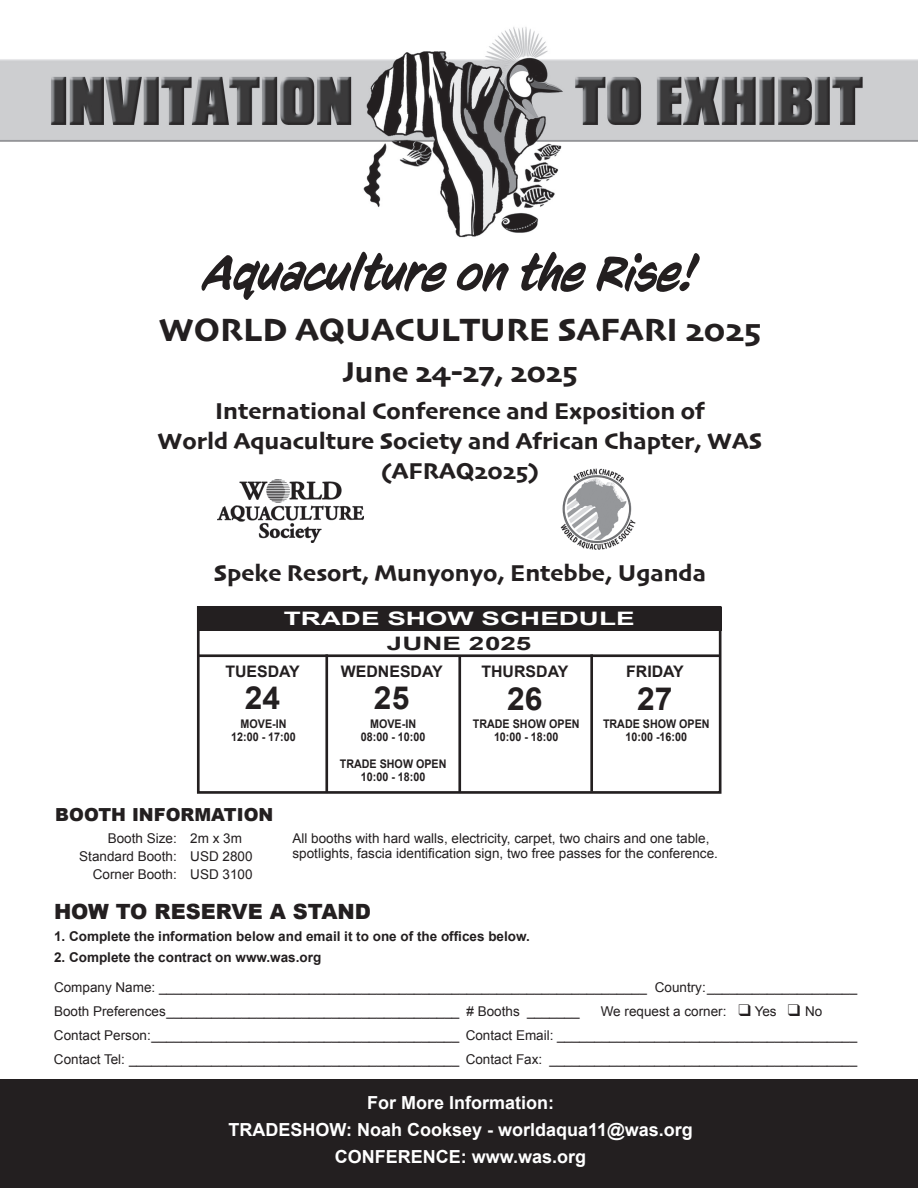
<style>
.page{position:relative;width:918px;height:1188px;background:#fff}
.page>*{position:absolute;margin:0;border:0;box-sizing:border-box;transform-origin:0 0}
.t1{font:33.75px "Skia";color:#231f20}
.t2{font:700 31.8px "Arial";color:#231f20}
.t3{font:30px "Skia";color:#231f20}
.t4{font:24px/30px "Skia";color:#231f20;text-align:center}
.t5{font:900 21px "Arial";color:#231f20}
.t6{font:700 18.6px "Arial";color:#fff;scale:1.5 1}
.t7{font:700 18.6px "Arial";color:#231f20;scale:1.5 1}
.t8{font:700 18px/27px "Arial";color:#fff;text-align:center}
.t9{font:900 18px "Arial";color:#231f20}
.t10{font:700 15.9px "Arial";color:#231f20}
.t11{font:13.5px/24px "Arial";color:#231f20}
.t12{font:700 13.5px "Arial";color:#231f20}
.t13{font:700 11.85px/13.2px "Arial";color:#231f20;text-align:center;scale:.9 1}
</style>
<div class="page">
<img style="left:0;top:27px;width:918px;height:516px">
<div style="left:197px;top:606px;width:525px;height:188px;border:3px solid #231f20"></div>
<div style="left:198px;top:607px;width:524px;height:24px;background:#231f20"></div>
<hr style="left:198px;top:654px;width:522px;height:3px;background:#231f20">
<hr style="left:325px;top:654px;width:3px;height:139px;background:#231f20">
<hr style="left:458px;top:656px;width:3px;height:137px;background:#231f20">
<hr style="left:590px;top:654px;width:3px;height:138px;background:#231f20">
<svg style="left:200px;top:248px;width:500px;height:54px"></svg>
<div style="left:0;top:1079px;width:918px;height:109px;background:#231f20"></div>
<img style="left:559px;top:467px;width:77px;height:83px">
<img style="left:218px;top:479px;width:145px;height:63px">
<h1 class="t1" style="left:159px;top:310px;width:604px">WORLD AQUACULTURE SAFARI 2025</h1>
<h3 class="t3" style="left:342px;top:354px;width:237px">June 24-27, 2025</h3>
<h3 class="t4" style="left:158px;top:397px;width:606px">International Conference and Exposition of<br>World Aquaculture Society and African Chapter, WAS (AFRAQ2025)</h3>
<h3 class="t4" style="left:214px;top:559px;width:494px">Speke Resort, Munyonyo, Entebbe, Uganda</h3>
<h3 class="t6" style="left:284px;top:608px;width:235px">TRADE SHOW SCHEDULE</h3>
<h3 class="t7" style="left:387px;top:633px;width:98px">JUNE 2025</h3>
<p class="t10" style="left:225px;top:662px;width:76px">TUESDAY</p>
<h2 class="t2" style="left:245px;top:680px;width:37px">24</h2>
<p class="t13" style="left:231px;top:717px;width:73px">MOVE-IN<br>12:00 - 17:00</p>
<h3 class="t9" style="left:55px;top:802px;width:220px">BOOTH INFORMATION</h3>
<p class="t10" style="left:341px;top:662px;width:103px">WEDNESDAY</p>
<h2 class="t2" style="left:374px;top:680px;width:37px">25</h2>
<p class="t13" style="left:361px;top:717px;width:73px">MOVE-IN<br>08:00 - 10:00</p>
<p class="t13" style="left:340px;top:757px;width:120px">TRADE SHOW OPEN<br>10:00 - 18:00</p>
<p class="t10" style="left:481px;top:663px;width:88px">THURSDAY</p>
<h2 class="t2" style="left:507px;top:681px;width:37px">26</h2>
<p class="t13" style="left:473px;top:717px;width:120px">TRADE SHOW OPEN<br>10:00 - 18:00</p>
<p class="t10" style="left:626px;top:663px;width:59px">FRIDAY</p>
<h2 class="t2" style="left:637px;top:681px;width:37px">27</h2>
<p class="t13" style="left:603px;top:717px;width:120px">TRADE SHOW OPEN<br>10:00 -16:00</p>
<p class="t11" style="left:108px;top:827px;width:136px">Booth Size: 2m x 3m</p>
<p class="t11" style="left:79px;top:845px;width:175px">Standard Booth: USD 2800</p>
<p class="t11" style="left:93px;top:863px;width:161px">Corner Booth: USD 3100</p>
<p class="t11" style="left:292px;top:831px;width:427px;line-height:15px">All booths with hard walls, electricity, carpet, two chairs and one table, spotlights, fascia identification sign, two free passes for the conference.</p>
<h3 class="t5" style="left:54px;top:897px;width:319px">HOW TO RESERVE A STAND</h3>
<p class="t12" style="left:54px;top:929px;width:477px">1. Complete the information below and email it to one of the offices below.</p>
<p class="t12" style="left:54px;top:949px;width:269px">2. Complete the contract on www.was.org</p>
<p class="t11" style="left:54px;top:975px;width:805px">Company Name: _________________________________________________________________ Country: ____________________<br>Booth Preferences _______________________________________ # Booths _______</p>
<p class="t11" style="left:54px;top:999px;width:805px;text-indent:547px">We request a corner: ❑ Yes ❑ No<br>Contact Person: _________________________________________ Contact Email: ________________________________________<br>Contact Tel: ____________________________________________ Contact Fax: _________________________________________</p>
<h3 class="t8" style="left:228px;top:1089px;width:466px">For More Information:<br>TRADESHOW: Noah Cooksey - worldaqua11@was.org<br>CONFERENCE: www.was.org</h3>
</div>
